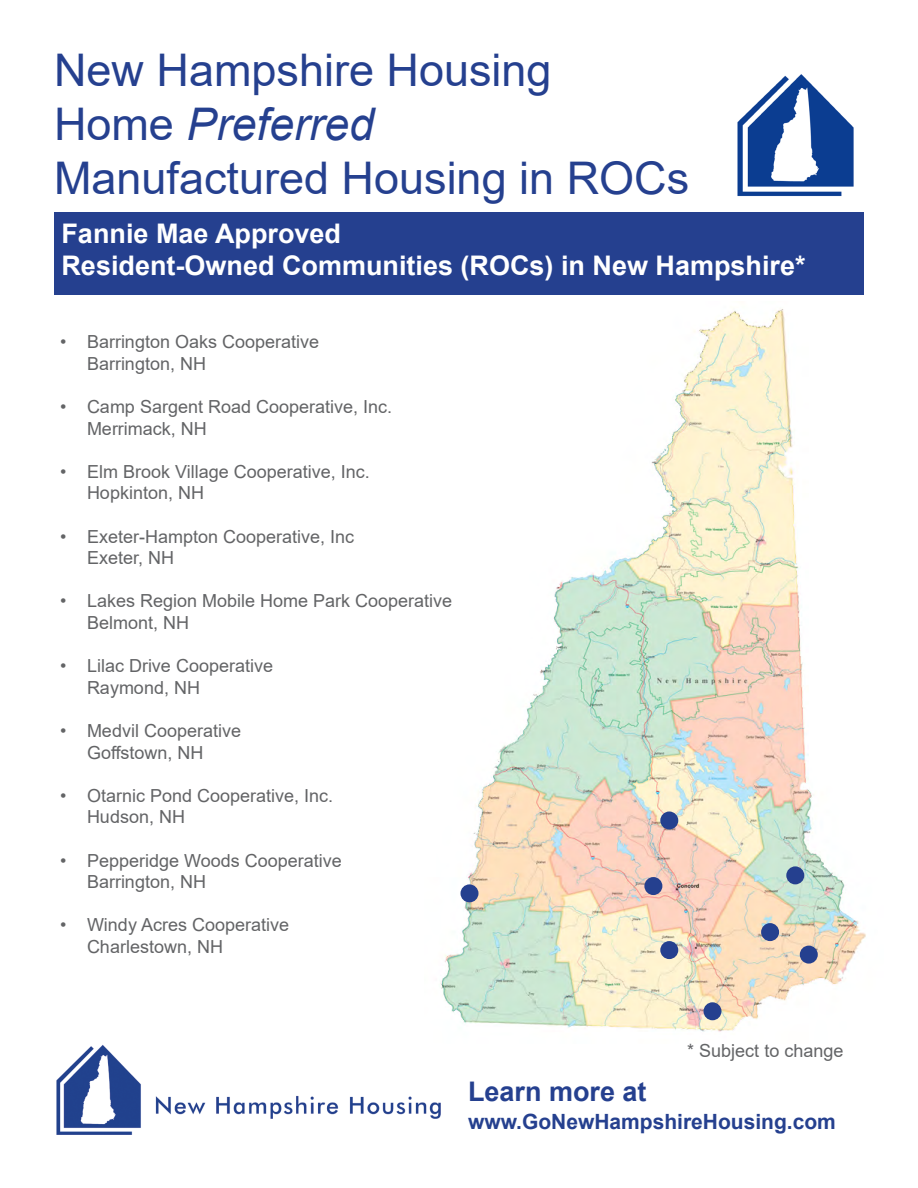
<style>
.page{position:relative;width:918px;height:1188px;background:#fff}
.page>*{position:absolute;margin:0;border:0;box-sizing:border-box;transform-origin:0 0}
.t1{font:45px/54px "Arial";color:#25408f}
.t2{font:700 27px/32.4px "Arial";color:#fff}
.t3{font:700 27px "Arial";color:#25408f}
.t4{font:700 21px "Arial";color:#25408f}
.t5{font:18px/21.6px "Arial";color:#636466}
.s1{font-style:italic}
</style>
<div class="page">
<div style="left:54px;top:212px;width:810px;height:83px;background:#25408f"></div>
<img style="left:440px;top:309px;width:426px;height:723px">
<div style="left:786px;top:866px;width:18px;height:18px;background:#25408f;border-radius:50%"></div>
<div style="left:460px;top:884px;width:18px;height:18px;background:#25408f;border-radius:50%"></div>
<div style="left:644px;top:877px;width:18px;height:18px;background:#25408f;border-radius:50%"></div>
<div style="left:800px;top:946px;width:18px;height:18px;background:#25408f;border-radius:50%"></div>
<div style="left:761px;top:923px;width:18px;height:18px;background:#25408f;border-radius:50%"></div>
<div style="left:660px;top:941px;width:18px;height:18px;background:#25408f;border-radius:50%"></div>
<div style="left:704px;top:1002px;width:18px;height:18px;background:#25408f;border-radius:50%"></div>
<div style="left:660px;top:812px;width:18px;height:18px;background:#25408f;border-radius:50%"></div>
<img style="left:56px;top:1044px;width:385px;height:91px">
<img style="left:737px;top:74px;width:117px;height:123px">
<h1 class="t1" style="left:54px;top:43px;width:637px">New Hampshire Housing<br>Home <span class="s1">Preferred<br></span>Manufactured Housing in ROCs</h1>
<h2 class="t2" style="left:62px;top:217px;width:746px">Fannie Mae Approved<br>Resident-Owned Communities (ROCs) in New Hampshire*</h2>
<p class="t5" style="left:87px;top:331px;width:234px;text-indent:-27px">• Barrington Oaks Cooperative<br>Barrington, NH</p>
<p class="t5" style="left:87px;top:396px;width:307px;text-indent:-27px">• Camp Sargent Road Cooperative, Inc.<br>Merrimack, NH</p>
<p class="t5" style="left:87px;top:461px;width:284px;text-indent:-27px">• Elm Brook Village Cooperative, Inc.<br>Hopkinton, NH</p>
<p class="t5" style="left:87px;top:525px;width:269px;text-indent:-27px">• Exeter-Hampton Cooperative, Inc<br>Exeter, NH</p>
<p class="t5" style="left:87px;top:590px;width:367px;text-indent:-27px">• Lakes Region Mobile Home Park Cooperative<br>Belmont, NH</p>
<p class="t5" style="left:87px;top:655px;width:188px;text-indent:-27px">• Lilac Drive Cooperative<br>Raymond, NH</p>
<p class="t5" style="left:60px;top:720px;width:183px;text-align:center">• Medvil Cooperative<br>Goffstown, NH</p>
<p class="t5" style="left:87px;top:785px;width:248px;text-indent:-27px">• Otarnic Pond Cooperative, Inc.<br>Hudson, NH</p>
<p class="t5" style="left:87px;top:849px;width:256px;text-indent:-27px">• Pepperidge Woods Cooperative<br>Barrington, NH</p>
<p class="t5" style="left:87px;top:914px;width:204px;text-indent:-27px">• Windy Acres Cooperative<br>Charlestown, NH</p>
<p class="t5" style="left:687px;top:1039px;width:158px">* Subject to change</p>
<h2 class="t3" style="left:468px;top:1072px;width:180px">Learn more at</h2>
<p class="t4" style="left:468px;top:1107px;width:369px">www.GoNewHampshireHousing.com</p>
</div>
